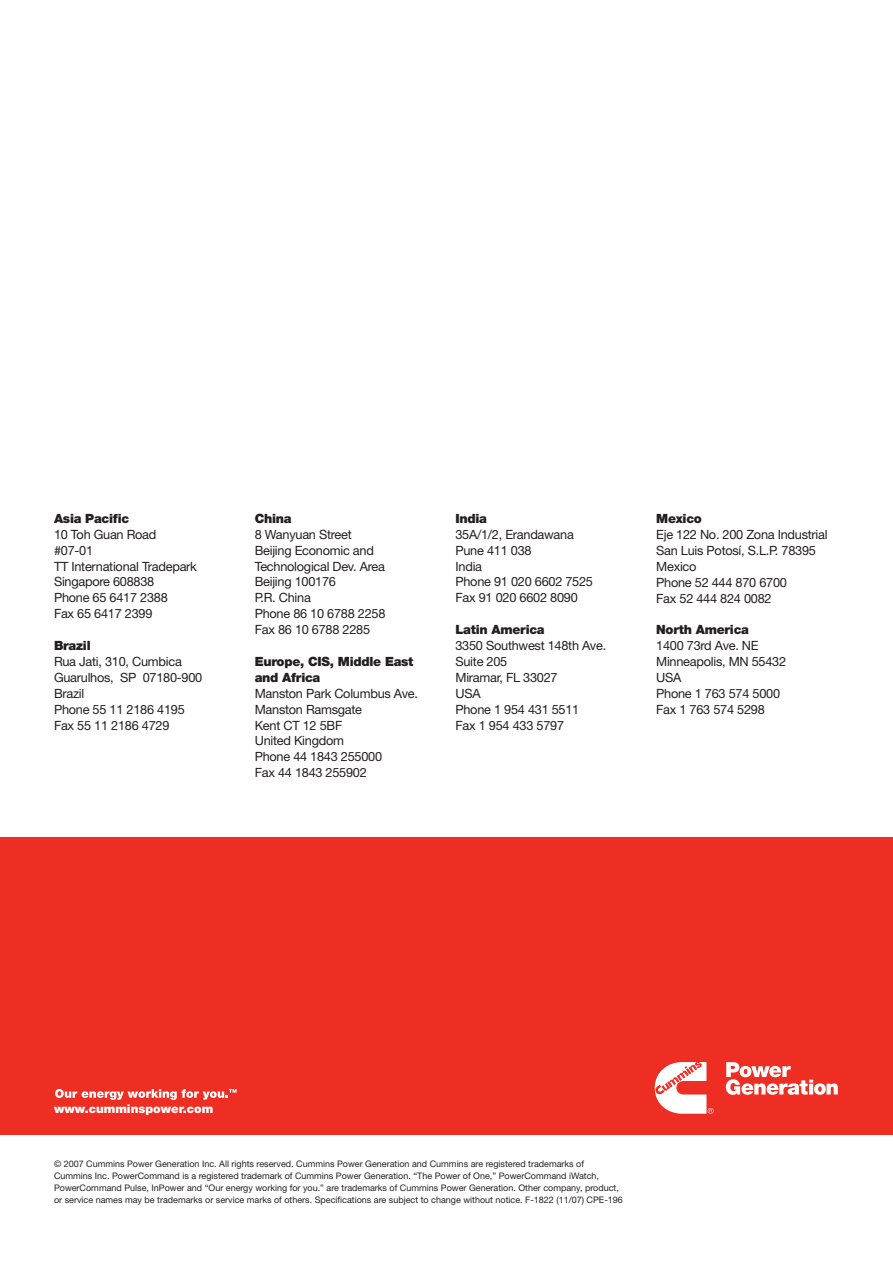
<style>
.page{position:relative;width:893px;height:1263px;background:#fff}
.page>*{position:absolute;margin:0;border:0;box-sizing:border-box;transform-origin:0 0}
.t1{font:12.75px/15.9px "Helvetica Neue";letter-spacing:-.02em;color:#231f20}
.t2{font:900 12.75px/15.9px "Helvetica Neue";letter-spacing:-.02em;color:#231f20}
.t3{font:900 12px "Helvetica Neue";color:#fff}
.t4{font:9px/12px "Helvetica Neue";color:#231f20}
</style>
<div class="page">
<div style="left:0;top:837px;width:893px;height:297px;background:#ee2e22"></div>
<svg style="left:726px;top:1062px;width:112px;height:33px"></svg>
<svg style="left:655px;top:1062px;width:59px;height:52px"></svg>
<svg style="left:55px;top:1089px;width:182px;height:11px"></svg>
<p class="t2" style="left:54px;top:510px;width:77px">Asia Pacific</p>
<p class="t1" style="left:54px;top:526px;width:144px">10 Toh Guan Road #07-01<br>TT International Tradepark<br>Singapore 608838<br>Phone 65 6417 2388<br>Fax 65 6417 2399</p>
<p class="t2" style="left:54px;top:637px;width:38px">Brazil</p>
<p class="t1" style="left:54px;top:653px;width:150px">Rua Jati, 310, Cumbica<br>Guarulhos, SP 07180-900<br>Brazil<br>Phone 55 11 2186 4195<br>Fax 55 11 2186 4729</p>
<p class="t2" style="left:255px;top:510px;width:38px">China</p>
<p class="t1" style="left:255px;top:526px;width:132px">8 Wanyuan Street<br>Beijing Economic and<br>Technological Dev. Area<br>Beijing 100176<br>P.R. China<br>Phone 86 10 6788 2258<br>Fax 86 10 6788 2285</p>
<p class="t2" style="left:255px;top:653px;width:160px">Europe, CIS, Middle East and Africa</p>
<p class="t1" style="left:255px;top:685px;width:165px">Manston Park Columbus Ave.<br>Manston Ramsgate<br>Kent CT 12 5BF<br>United Kingdom<br>Phone 44 1843 255000<br>Fax 44 1843 255902</p>
<p class="t2" style="left:455px;top:510px;width:33px">India</p>
<p class="t1" style="left:455px;top:526px;width:139px">35A/1/2, Erandawana<br>Pune 411 038<br>India<br>Phone 91 020 6602 7525<br>Fax 91 020 6602 8090</p>
<p class="t2" style="left:455px;top:622px;width:91px">Latin America</p>
<p class="t1" style="left:455px;top:637px;width:152px">3350 Southwest 148th Ave.<br>Suite 205<br>Miramar, FL 33027<br>USA<br>Phone 1 954 431 5511<br>Fax 1 954 433 5797</p>
<p class="t2" style="left:656px;top:510px;width:47px">Mexico</p>
<p class="t1" style="left:656px;top:526px;width:173px">Eje 122 No. 200 Zona Industrial<br>San Luis Potosí, S.L.P. 78395<br>Mexico<br>Phone 52 444 870 6700<br>Fax 52 444 824 0082</p>
<p class="t2" style="left:656px;top:622px;width:94px">North America</p>
<p class="t1" style="left:656px;top:638px;width:132px">1400 73rd Ave. NE<br>Minneapolis, MN 55432<br>USA<br>Phone 1 763 574 5000<br>Fax 1 763 574 5298</p>
<p class="t3" style="left:54px;top:1102px;width:161px">www.cumminspower.com</p>
<p class="t4" style="left:54px;top:1158px;width:570px">© 2007 Cummins Power Generation Inc. All rights reserved. Cummins Power Generation and Cummins are registered trademarks of Cummins Inc. PowerCommand is a registered trademark of Cummins Power Generation. “The Power of One,” PowerCommand iWatch, PowerCommand Pulse, InPower and “Our energy working for you.” are trademarks of Cummins Power Generation. Other company, product, or service names may be trademarks or service marks of others. Specifications are subject to change without notice. F-1822 (11/07) CPE-196</p>
</div>
